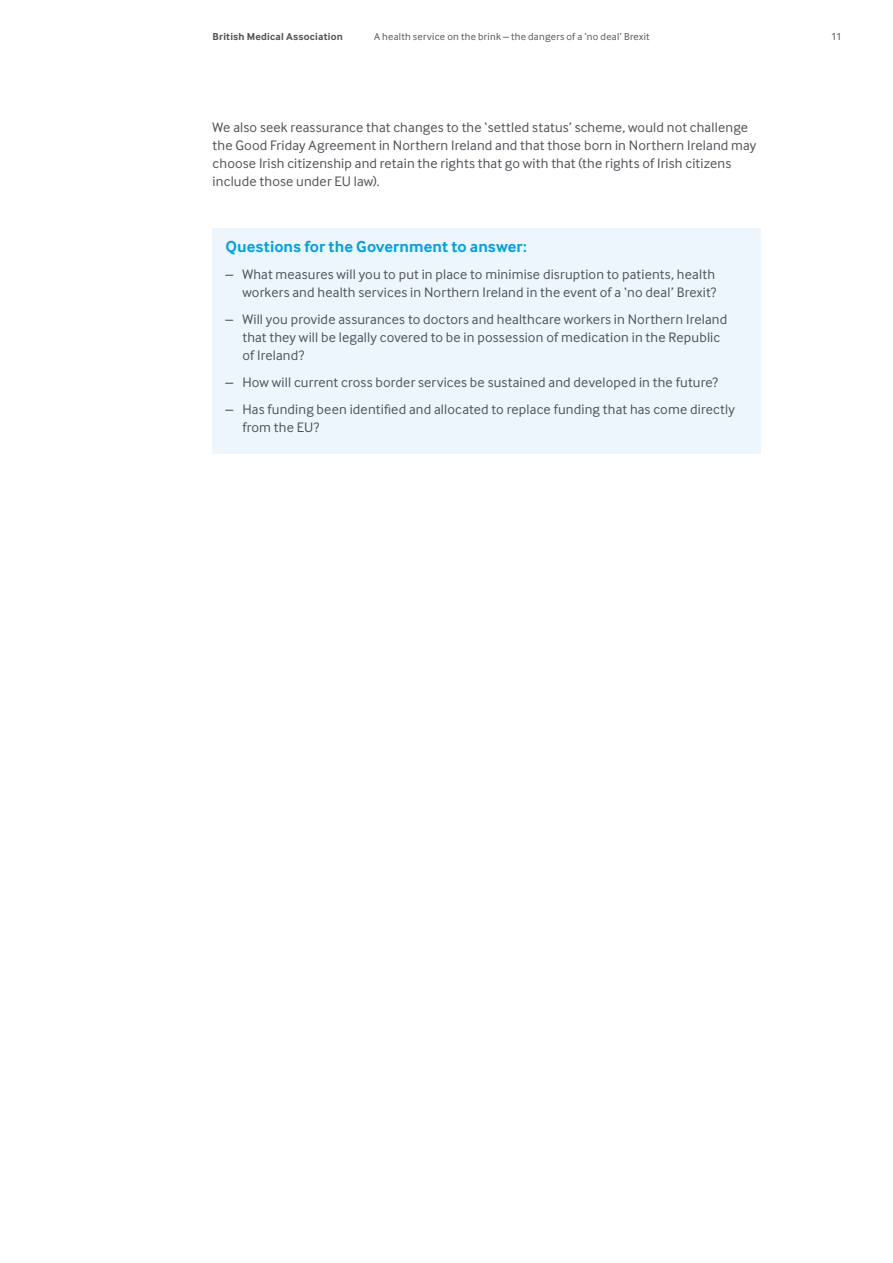
<style>
.page{position:relative;width:893px;height:1263px;background:#fff}
.page>*{position:absolute;margin:0;border:0;box-sizing:border-box;transform-origin:0 0}
.t1{font:700 16.5px "Inter Face";letter-spacing:.005em;color:#00a3e1}
.t2{font:14.25px/18px "Inter Face";letter-spacing:.01em;color:#50535a}
.t3{font:10.5px "Inter Face";letter-spacing:.025em;color:#575756}
.t4{font:700 10.5px "Inter Face";letter-spacing:.02em;color:#50535a}
.t5{font:10.5px "Inter Face";color:#50535a}
</style>
<div class="page">
<div style="left:213px;top:228px;width:548px;height:225px;background:#eef6fd"></div>
<p class="t4" style="left:213px;top:30px;width:132px">British Medical Association</p>
<p class="t3" style="left:374px;top:31px;width:277px">A health service on the brink – the dangers of a ‘no deal’ Brexit</p>
<p class="t5" style="left:831px;top:31px;width:12px">11</p>
<p class="t2" style="left:213px;top:118px;width:545px">We also seek reassurance that changes to the ‘settled status’ scheme, would not challenge the Good Friday Agreement in Northern Ireland and that those born in Northern Ireland may choose Irish citizenship and retain the rights that go with that (the rights of Irish citizens include those under EU law).</p>
<p class="t1" style="left:225px;top:237px;width:303px">Questions for the Government to answer:</p>
<p class="t2" style="left:225px;top:265px;width:493px;text-align:right">– What measures will you to put in place to minimise disruption to patients, health workers and health services in Northern Ireland in the event of a ‘no deal’ Brexit?</p>
<p class="t2" style="left:242px;top:310px;width:486px;text-indent:-17px">– Will you provide assurances to doctors and healthcare workers in Northern Ireland that they will be legally covered to be in possession of medication in the Republic of Ireland?</p>
<p class="t2" style="left:225px;top:373px;width:494px">– How will current cross border services be sustained and developed in the future?</p>
<p class="t2" style="left:242px;top:400px;width:494px;text-indent:-17px">– Has funding been identified and allocated to replace funding that has come directly from the EU?</p>
</div>
